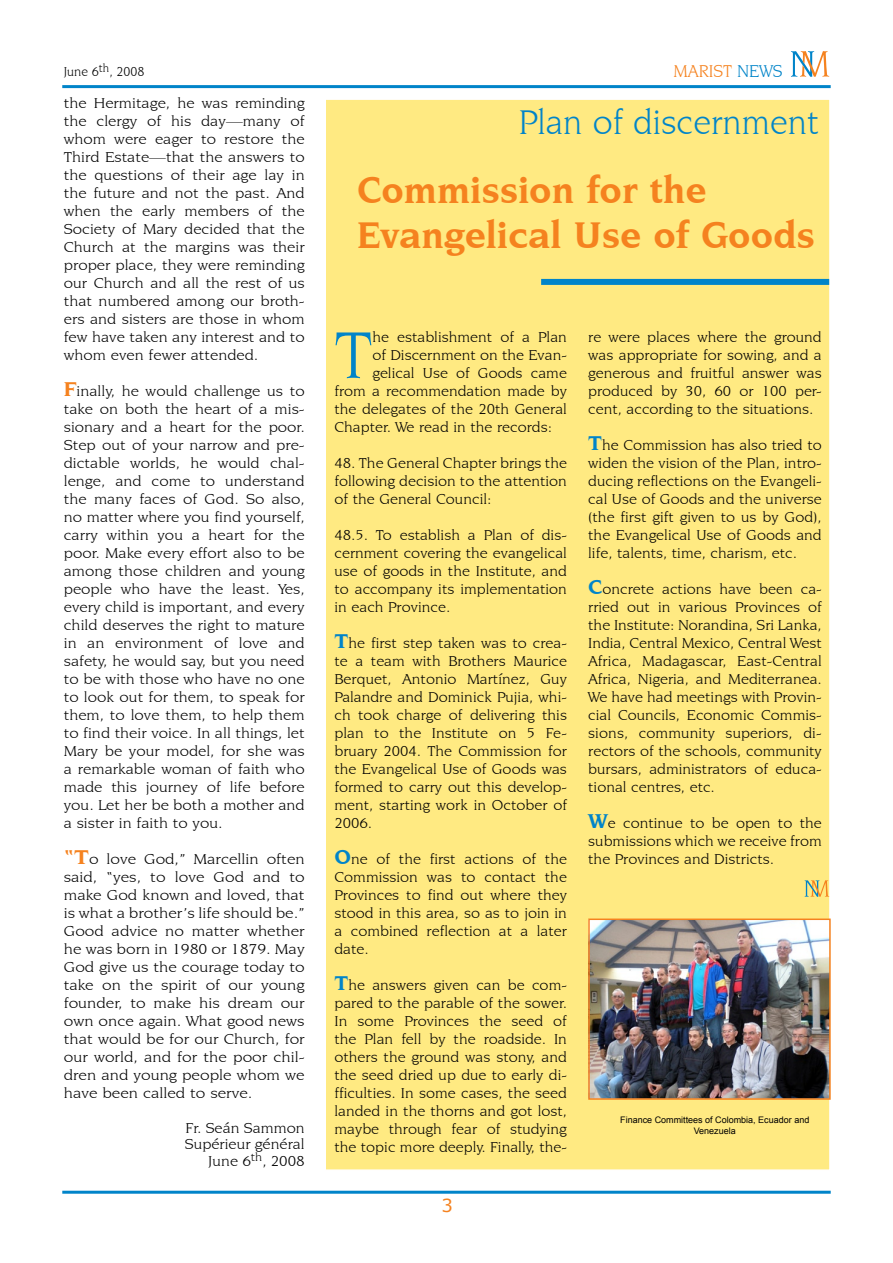
<style>
.page{position:relative;width:893px;height:1263px;background:#fff}
.page>*{position:absolute;margin:0;border:0;box-sizing:border-box;transform-origin:0 0}
.t1{font:70.05px "Novarese IT Cby BT";color:#0084c9;scale:1.08 1}
.t2{font:700 39px/45px "Novarese IT Cby BT";color:#f5821f}
.t3{font:36px "Novarese IT Cby BT";color:#0084c9}
.t4{font:18px "Novarese IT Cby BT";color:#f5821f}
.t5{font:18px "Novarese IT Cby BT";color:#0084c9}
.t6{font:15px/18px "Novarese IT Cby BT";color:#000;text-align:justify;scale:1.08 1}
.t7{font:15px/18px "Novarese IT Cby BT";color:#000;text-align:justify;scale:1.12 1}
.t8{font:15px/18px "Novarese IT Cby BT";color:#000;text-align:justify;scale:1.15 1}
.t9{font:15px/16.5px "Novarese IT Cby BT";color:#000;text-align:right;scale:1.1 1}
.t10{font:13.5px "Novarese IT Cby BT";color:#000}
.t11{font:9px/10.8px "Arial";color:#000;text-align:center}
.s1{font-weight:700;font-size:21px;color:#f5821f}
.s2{font-weight:700;font-size:21px;color:#0084c9}
</style>
<div class="page">
<hr style="left:64px;top:1191px;width:765px;height:3px;background:#0084c9">
<svg style="left:791px;top:51px;width:38px;height:26px"></svg>
<hr style="left:64px;top:85px;width:765px;height:3px;background:#0084c9">
<div style="left:326px;top:99px;width:504px;height:1071px;background:#ffea82"></div>
<img style="left:591px;top:921px;width:237px;height:176px">
<div style="left:588px;top:918px;width:243px;height:182px;border:2px solid #f5821f"></div>
<svg style="left:805px;top:880px;width:24px;height:17px"></svg>
<div style="left:544px;top:279px;width:282px;height:6px;background:#0084c9"></div>
<p class="t10" style="left:64px;top:64px;width:82px">June 6<sup>th</sup>, 2008</p>
<p class="t7" style="left:64px;top:94px;width:217px">the Hermitage, he was reminding the clergy of his day—many of whom were eager to restore the Third Estate—that the answers to the questions of their age lay in the future and not the past. And when the early members of the Society of Mary decided that the Church at the margins was their proper place, they were reminding our Church and all the rest of us that numbered among our broth&shy;ers and sisters are those in whom few have taken any interest and to whom even fewer attended.</p>
<p class="t7" style="left:64px;top:382px;width:217px"><span class="s1">F</span>inally, he would challenge us to take on both the heart of a mis&shy;sionary and a heart for the poor.<br>Step out of your narrow and pre&shy;dictable worlds, he would chal&shy;lenge, and come to understand the many faces of God. So also, no matter where you find yourself, carry within you a heart for the poor. Make every effort also to be among those children and young people who have the least. Yes, every child is important, and every child deserves the right to mature in an environment of love and safety, he would say, but you need to be with those who have no one to look out for them, to speak for them, to love them, to help them to find their voice. In all things, let Mary be your model, for she was a remarkable woman of faith who made this journey of life before you. Let her be both a mother and a sister in faith to you.</p>
<p class="t8" style="left:64px;top:850px;width:211px"><span class="s1">“T</span>o love God,” Marcellin often said, “yes, to love God and to make God known and loved, that is what a brother’s life should be.” Good advice no matter whether he was born in 1980 or 1879. May God give us the courage today to take on the spirit of our young founder, to make his dream our own once again. What good news that would be for our Church, for our world, and for the poor chil&shy;dren and young people whom we have been called to serve.</p>
<p class="t9" style="left:185px;top:1119px;width:110px">Fr. Seán Sammon<br>Supérieur général<br>June 6<sup>th</sup>, 2008</p>
<p class="t4" style="left:674px;top:60px;width:25px">Marist</p>
<p class="t5" style="left:737px;top:60px;width:24px">News</p>
<h3 class="t3" style="left:519px;top:101px;width:302px">Plan of discernment</h3>
<h2 class="t2" style="left:357px;top:166px;width:459px">Commission for the<br>Evangelical Use of Goods</h2>
<h1 class="t1" style="left:334px;top:314px;width:37px">T</h1>
<p class="t6" style="left:372px;top:328px;width:182px">he establishment of a Plan</p>
<p class="t6" style="left:372px;top:346px;width:182px">of Discernment on the Evan-</p>
<p class="t6" style="left:372px;top:364px;width:182px">gelical Use of Goods came</p>
<p class="t6" style="left:334px;top:382px;width:217px">from a recommendation made by</p>
<p class="t6" style="left:334px;top:400px;width:217px">the delegates of the 20th General</p>
<p class="t6" style="left:334px;top:418px;width:203px">Chapter. We read in the records:</p>
<p class="t6" style="left:334px;top:454px;width:217px">48. The General Chapter brings the following decision to the attention of the General Council:</p>
<p class="t6" style="left:334px;top:526px;width:217px">48.5. To establish a Plan of dis&shy;cernment covering the evangelical use of goods in the Institute, and to accompany its implementation in each Province.</p>
<p class="t6" style="left:334px;top:634px;width:217px"><span class="s2">T</span>he first step taken was to crea&shy;te a team with Brothers Maurice Berquet, Antonio Martínez, Guy Palandre and Dominick Pujia, whi&shy;ch took charge of delivering this plan to the Institute on 5 Fe&shy;bruary 2004. The Commission for the Evangelical Use of Goods was formed to carry out this develop&shy;ment, starting work in October of 2006.</p>
<p class="t6" style="left:334px;top:850px;width:217px"><span class="s2">O</span>ne of the first actions of the Commission was to contact the Provinces to find out where they stood in this area, so as to join in a combined reflection at a later date.</p>
<p class="t6" style="left:334px;top:976px;width:217px"><span class="s2">T</span>he answers given can be com&shy;pared to the parable of the sower.<br>In some Provinces the seed of the Plan fell by the roadside. In others the ground was stony, and the seed dried up due to early di&shy;fficulties. In some cases, the seed landed in the thorns and got lost, maybe through fear of studying the topic more deeply. Finally, the-</p>
<p class="t6" style="left:588px;top:328px;width:218px">re were places where the ground was appropriate for sowing, and a generous and fruitful answer was produced by 30, 60 or 100 per&shy;cent, according to the situations.</p>
<p class="t6" style="left:588px;top:436px;width:218px"><span class="s2">T</span>he Commission has also tried to widen the vision of the Plan, intro&shy;ducing reflections on the Evangeli&shy;cal Use of Goods and the universe (the first gift given to us by God), the Evangelical Use of Goods and life, talents, time, charism, etc.</p>
<p class="t6" style="left:588px;top:580px;width:218px"><span class="s2">C</span>oncrete actions have been ca&shy;rried out in various Provinces of the Institute: Norandina, Sri Lanka, India, Central Mexico, Central West Africa, Madagascar, East-Central Africa, Nigeria, and Mediterranea.<br>We have had meetings with Provin&shy;cial Councils, Economic Commis&shy;sions, community superiors, di&shy;rectors of the schools, community bursars, administrators of educa&shy;tional centres, etc.</p>
<p class="t6" style="left:588px;top:814px;width:218px"><span class="s2">W</span>e continue to be open to the submissions which we receive from the Provinces and Districts.</p>
<p class="t11" style="left:620px;top:1115px;width:191px">Finance Committees of Colombia, Ecuador and<br>Venezuela</p>
</div>
